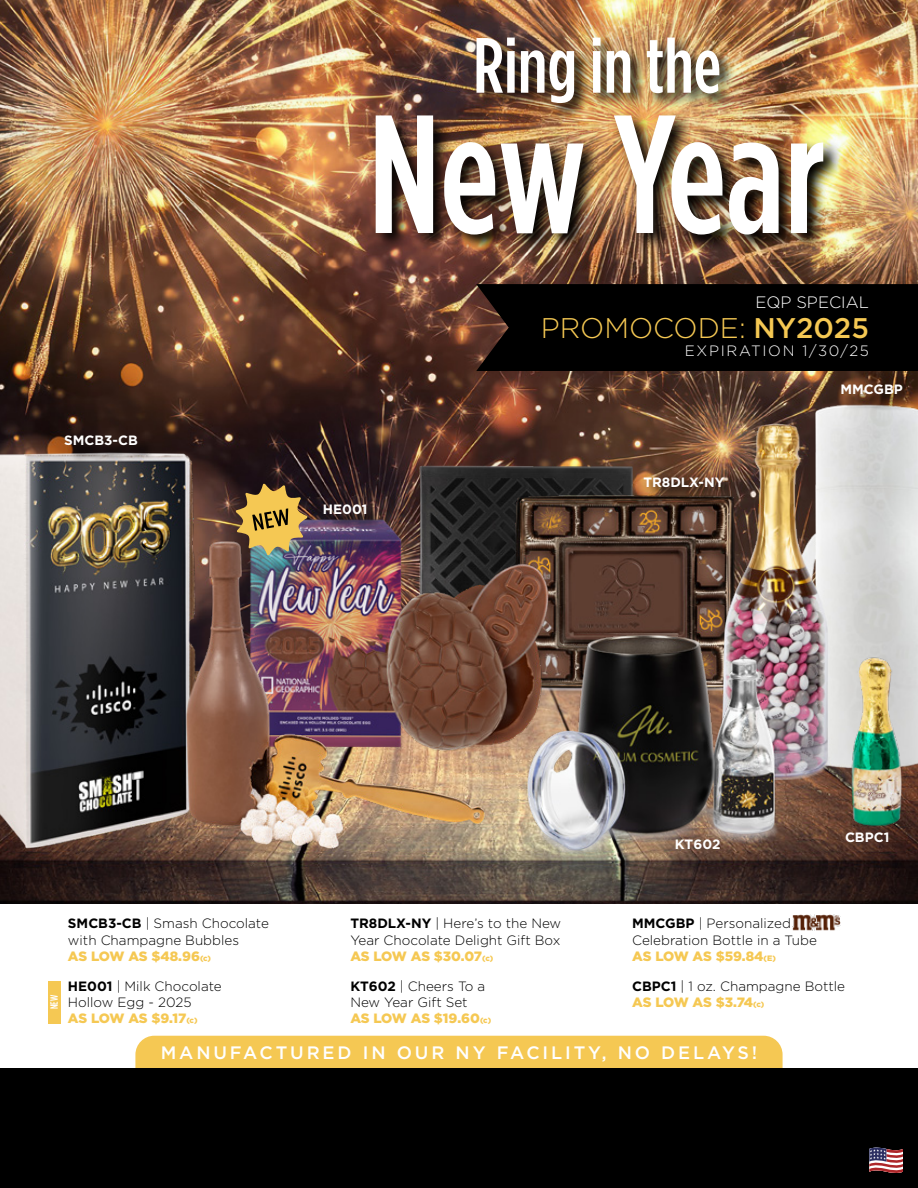
<style>
.page{position:relative;width:918px;height:1188px;background:#fff}
.page>*{position:absolute;margin:0;border:0;box-sizing:border-box;transform-origin:0 0}
.t1{font:500 168px "Gotham Condensed";color:#fff}
.t2{font:500 78.15px "Gotham Condensed";color:#fff}
.t3{font:300 28.35px "Gotham";color:#f5c853}
.t4{font:500 18px "Gotham";letter-spacing:.16em;color:#fff}
.t5{font:300 16.5px "Gotham";color:#fff}
.t6{font:300 15px "Gotham";letter-spacing:.11em;color:#fff}
.t7{font:300 13.5px/16.2px "Gotham";color:#000}
.t8{font:700 13.5px "Gotham";color:#fff}
.t9{font:500 10.5px "Gotham Condensed";color:#fff}
.s1{font-weight:500}
.s2{font-weight:700}
.s3{font-weight:900;color:#f5c853}
.s4{font-weight:900;font-size:7.8px;color:#f5c853}
</style>
<div class="page">
<img style="left:0;top:0;width:918px;height:474px">
<img style="left:0;top:759px;width:918px;height:144px">
<img style="left:494px;top:454px;width:152px;height:51px">
<img style="left:509px;top:489px;width:205px;height:141px">
<div style="left:135px;top:1036px;width:648px;height:33px;background:#f5c853"></div>
<div style="left:0;top:1069px;width:918px;height:119px;background:#000"></div>
<svg style="left:869px;top:1147px;width:34px;height:26px"></svg>
<img style="left:473px;top:34px;width:263px;height:77px">
<img style="left:372px;top:111px;width:470px;height:142px">
<img style="left:494px;top:505px;width:67px;height:254px">
<div style="left:641px;top:474px;width:95px;height:26px;background:#000;opacity:.75"></div>
<div style="left:476px;top:284px;width:442px;height:87px;background:#000"></div>
<img style="left:714px;top:401px;width:204px;height:378px">
<div style="left:843px;top:387px;width:75px;height:25px;background:#000;opacity:.75"></div>
<img style="left:840px;top:649px;width:70px;height:182px">
<img style="left:519px;top:630px;width:264px;height:228px">
<img style="left:0;top:415px;width:494px;height:443px">
<div style="left:68px;top:438px;width:87px;height:25px;background:#000;opacity:.75"></div>
<img style="left:793px;top:915px;width:48px;height:15px">
<img style="left:236px;top:483px;width:72px;height:73px">
<div style="left:326px;top:507px;width:59px;height:26px;background:#000;opacity:.75"></div>
<div style="left:48px;top:981px;width:12px;height:42px;background:#f5c853"></div>
<h2 class="t2" style="left:473px;top:22px;width:249px">Ring in the</h2>
<h1 class="t1" style="left:369px;top:81px;width:458px">New Year</h1>
<p class="t8" style="left:64px;top:432px;width:75px">SMCB3-CB</p>
<p class="t8" style="left:323px;top:501px;width:46px">HE001</p>
<p class="t5" style="left:755px;top:293px;width:115px">EQP SPECIAL</p>
<h3 class="t3" style="left:541px;top:313px;width:330px">PROMOCODE: <span class="s1">NY2025</span></h3>
<p class="t6" style="left:685px;top:343px;width:186px">EXPIRATION 1/30/25</p>
<p class="t8" style="left:840px;top:381px;width:64px">MMCGBP</p>
<p class="t8" style="left:643px;top:474px;width:82px">TR8DLX-NY</p>
<p class="t8" style="left:675px;top:837px;width:47px">KT602</p>
<p class="t8" style="left:845px;top:830px;width:46px">CBPC1</p>
<p class="t9" style="left:49px;top:1009px;width:16px;rotate:-90deg">NEW</p>
<p class="t7" style="left:68px;top:915px;width:203px"><span class="s2">SMCB3-CB</span> | Smash Chocolate with Champagne Bubbles<br><span class="s3">AS LOW AS $48.96</span><span class="s4">(c)</span></p>
<p class="t7" style="left:68px;top:978px;width:155px"><span class="s2">HE001</span> | Milk Chocolate<br>Hollow Egg - 2025<br><span class="s3">AS LOW AS $9.17</span><span class="s4">(c)</span></p>
<p class="t7" style="left:350px;top:978px;width:142px"><span class="s2">KT602</span> | Cheers To a<br>New Year Gift Set<br><span class="s3">AS LOW AS $19.60</span><span class="s4">(c)</span></p>
<p class="t7" style="left:350px;top:915px;width:212px;text-align:justify"><span class="s2">TR8DLX-NY</span> | Here’s to the New Year Chocolate Delight Gift Box <span class="s3">AS LOW AS $30.07</span><span class="s4">(c)</span></p>
<p class="t7" style="left:632px;top:915px;width:186px"><span class="s2">MMCGBP</span> | Personalized<br>Celebration Bottle in a Tube<br><span class="s3">AS LOW AS $59.84</span><span class="s4">(E)</span></p>
<p class="t7" style="left:632px;top:978px;width:214px"><span class="s2">CBPC1</span> | 1 oz. Champagne Bottle<br><span class="s3">AS LOW AS $3.74</span><span class="s4">(c)</span></p>
<h3 class="t4" style="left:161px;top:1043px;width:598px">MANUFACTURED IN OUR NY FACILITY, NO DELAYS!</h3>
</div>
